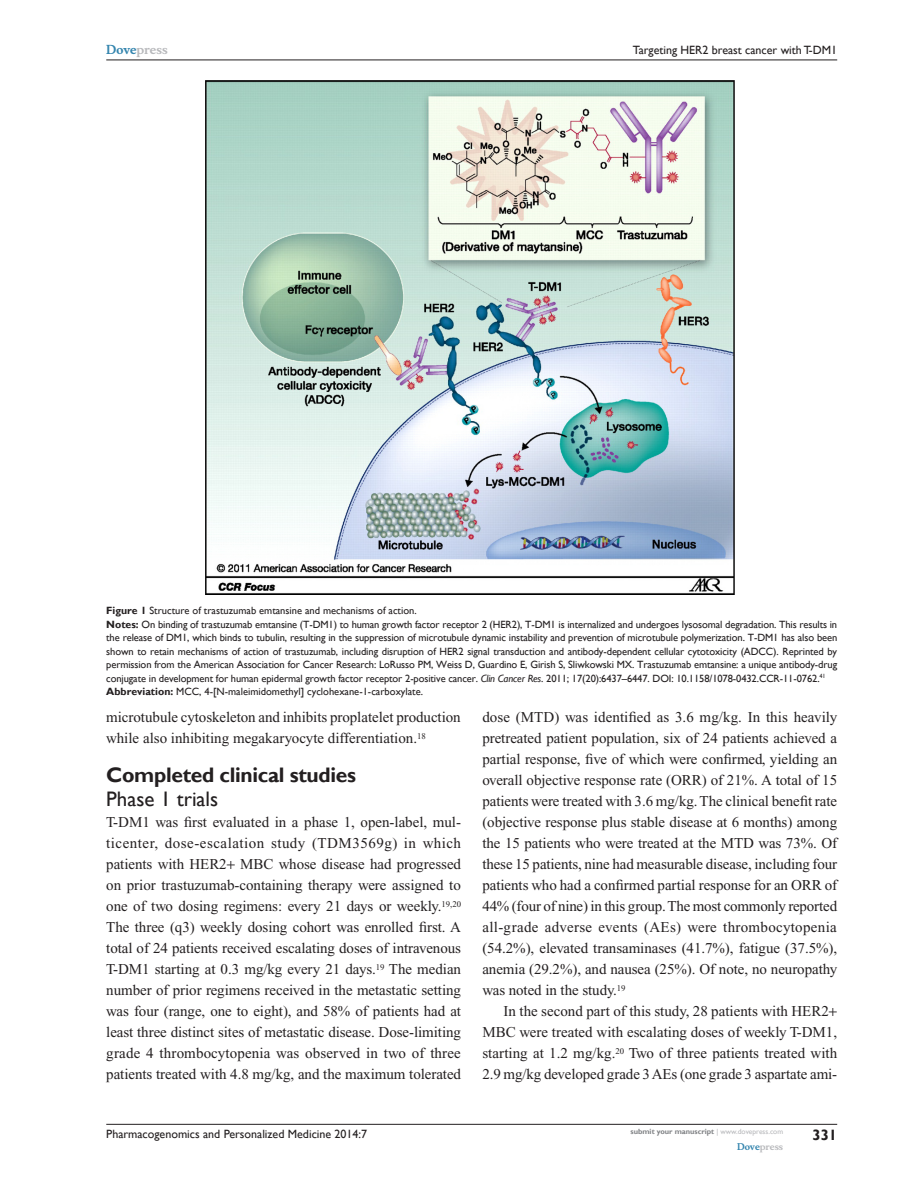
<style>
.page{position:relative;width:918px;height:1188px;background:#fff}
.page>*{position:absolute;margin:0;border:0;box-sizing:border-box;transform-origin:0 0}
.t1{font:700 21px "Gill Sans";letter-spacing:-.015em;color:#231f20}
.H2-after-H1{font:21px "Gill Sans";color:#231f20}
.TxF{font:15px/21px "Times New Roman";letter-spacing:-.005em;color:#231f20;text-align:justify}
.Tx{font:15px/21px "Times New Roman";color:#231f20}
.RunFolio-R{font:700 15px "Gill Sans";color:#231f20}
.RunF-R{font:12px "Gill Sans";color:#231f20}
.RunH-R{font:12px "Gill Sans";color:#231f20}
.RunH-Brand-R{font:700 12px "Musee";color:#b8b9bc}
.TSNRI{font:10.5px/13.5px "Gill Sans";letter-spacing:-.01em;color:#231f20;text-align:justify}
.FC{font:10.5px "Gill Sans";color:#231f20}
.RunF-Brand-R{font:700 9px "Musee";color:#b8b9bc}
.RunF-SubmityourMS-R{font:700 7.5px "Gill Sans";color:#808285}
.s1{color:#3485ae}
.s2{font-weight:700}
.s3{font-style:italic}
.s4{font-weight:400;color:#b8b9bc}
</style>
<div class="page">
<hr style="left:106px;top:1124px;width:731px;height:1px;background:#231f20">
<hr style="left:106px;top:60px;width:731px;height:1px;background:#231f20">
<img style="left:206px;top:81px;width:529px;height:513px">
<p class="RunH-Brand-R" style="left:106px;top:43px;width:63px"><span class="s1">Dove</span>press</p>
<p class="RunH-R" style="left:633px;top:43px;width:206px">Targeting HER2 breast cancer with T-DM1</p>
<p class="FC" style="left:106px;top:605px;width:312px"><span class="s2">Figure 1</span> Structure of trastuzumab emtansine and mechanisms of action.</p>
<p class="TSNRI" style="left:106px;top:618px;width:732px"><span class="s2">Notes:</span> On binding of trastuzumab emtansine (T-DM1) to human growth factor receptor 2 (HER2), T-DM1 is internalized and undergoes lysosomal degradation. This results in the release of DM1, which binds to tubulin, resulting in the suppression of microtubule dynamic instability and prevention of microtubule polymerization. T-DM1 has also been shown to retain mechanisms of action of trastuzumab, including disruption of HER2 signal transduction and antibody-dependent cellular cytotoxicity (ADCC). Reprinted by permission from the American Association for Cancer Research: LoRusso PM, Weiss D, Guardino E, Girish S, Sliwkowski MX. Trastuzumab emtansine: a unique antibody-drug conjugate in development for human epidermal growth factor receptor 2-positive cancer. <span class="s3">Clin Cancer Res</span>. 2011; 17(20):6437–6447. DOI: 10.1158/1078-0432.CCR-11-0762.<sup>41</sup></p>
<p class="TSNRI" style="left:106px;top:685px;width:318px"><span class="s2">Abbreviation:</span> MCC, 4-[N-maleimidomethyl] cyclohexane-1-carboxylate.</p>
<p class="Tx" style="left:106px;top:707px;width:356px">microtubule cytoskeleton and inhibits proplatelet production while also inhibiting megakaryocyte differentiation.<sup>18</sup></p>
<h1 class="t1" style="left:106px;top:763px;width:251px">Completed clinical studies</h1>
<p class="H2-after-H1" style="left:106px;top:787px;width:114px">Phase 1 trials</p>
<p class="TxF" style="left:106px;top:812px;width:356px">T-DM1 was first evaluated in a phase 1, open-label, mul&shy;ticenter, dose-escalation study (TDM3569g) in which patients with HER2 MBC whose disease had progressed on prior trastuzumab-containing therapy were assigned to one of two dosing regimens: every 21 days or weekly.<sup>19,20<br></sup>The three (q3) weekly dosing cohort was enrolled first. A total of 24 patients received escalating doses of intravenous T-DM1 starting at 0.3 mg/kg every 21 days.<sup>19</sup> The median number of prior regimens received in the metastatic setting was four (range, one to eight), and 58% of patients had at least three distinct sites of metastatic disease. Dose-limiting grade 4 thrombocytopenia was observed in two of three patients treated with 4.8 mg/kg, and the maximum tolerated</p>
<p class="TxF" style="left:482px;top:707px;width:356px">dose (MTD) was identified as 3.6 mg/kg. In this heavily pretreated patient population, six of 24 patients achieved a partial response, five of which were confirmed, yielding an overall objective response rate (ORR) of 21%. A total of 15 patients were treated with 3.6 mg/kg. The clinical benefit rate (objective response plus stable disease at 6 months) among the 15 patients who were treated at the MTD was 73%. Of these 15 patients, nine had measurable disease, including four patients who had a confirmed partial response for an ORR of 44% (four of nine) in this group. The most commonly reported all-grade adverse events (AEs) were thrombocytopenia (54.2%), elevated transaminases (41.7%), fatigue (37.5%), anemia (29.2%), and nausea (25%). Of note, no neuropathy was noted in the study.<sup>19</sup></p>
<p class="Tx" style="left:482px;top:1001px;width:356px;text-indent:21px">In the second part of this study, 28 patients with HER2<br>MBC were treated with escalating doses of weekly T-DM1, starting at 1.2 mg/kg.<sup>20</sup> Two of three patients treated with 2.9 mg/kg developed grade 3 AEs (one grade 3 aspartate ami-</p>
<p class="RunF-R" style="left:106px;top:1127px;width:263px">Pharmacogenomics and Personalized Medicine 2014:7</p>
<p class="RunF-SubmityourMS-R" style="left:631px;top:1127px;width:154px">submit your manuscript <span class="s4">| www.dovepress.com</span></p>
<p class="RunF-Brand-R" style="left:737px;top:1141px;width:48px"><span class="s1">Dove</span>press</p>
<p class="RunFolio-R" style="left:812px;top:1126px;width:26px">331</p>
</div>
